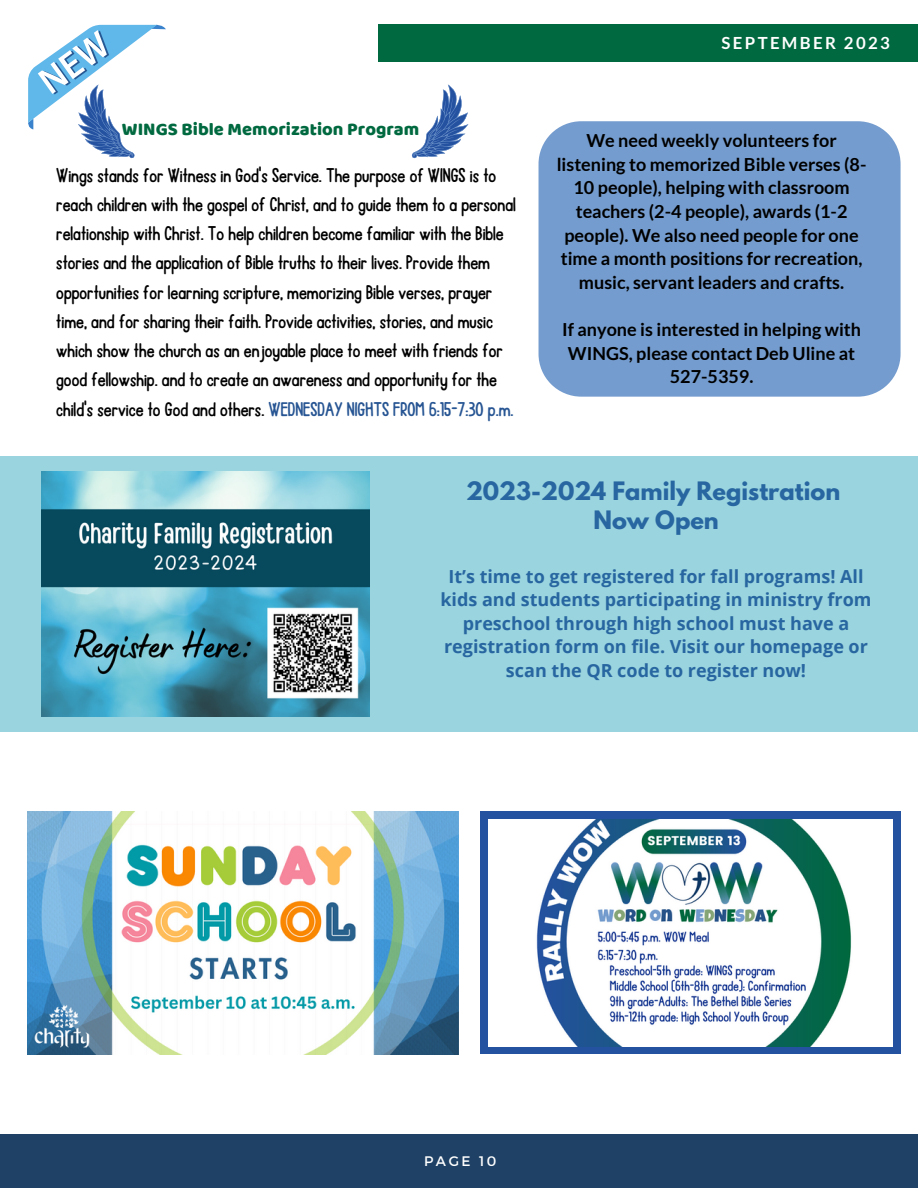
<style>
.page{position:relative;width:918px;height:1188px;background:#fff}
.page>*{position:absolute;margin:0;border:0;box-sizing:border-box;transform-origin:0 0}
.t1{font:700 22.5px "League Spartan";color:#2766a0}
.t2{font:21px/29.2px "Ballpoint";color:#000}
.t3{font:18.3px "Baloo Bhaijaan";color:#00693f}
.t4{font:700 18px/23.7px "Lato";color:#000;text-align:center}
.t5{font:700 18px/23.7px "Open Sans";color:#2766a0;text-align:center}
.t6{font:700 16.8px "Lato";letter-spacing:.14em;color:#fff}
.t7{font:13.8px "Montserrat";letter-spacing:.18em;color:#fff}
.s1{color:#275593}
</style>
<div class="page">
<div style="left:0;top:1134px;width:918px;height:54px;background:#1f4165"></div>
<div style="left:378px;top:25px;width:540px;height:37px;background:#00693f"></div>
<div style="left:0;top:456px;width:918px;height:276px;background:#9ad4df"></div>
<img style="left:42px;top:471px;width:327px;height:245px">
<svg style="left:412px;top:85px;width:56px;height:73px"></svg>
<div style="left:480px;top:812px;width:421px;height:242px;background:#2551a1"></div>
<img style="left:488px;top:819px;width:405px;height:227px">
<img style="left:28px;top:812px;width:430px;height:243px">
<svg style="left:28px;top:25px;width:138px;height:133px"></svg>
<div style="left:539px;top:121px;width:362px;height:276px;background:#749cce"></div>
<p class="t3" style="left:122px;top:115px;width:299px">WINGS Bible Memorization Program</p>
<p class="t2" style="left:56px;top:161px;width:461px">Wings stands for Witness in God's Service. The purpose of WINGS is to reach children with the gospel of Christ, and to guide them to a personal relationship with Christ. To help children become familiar with the Bible stories and the application of Bible truths to their lives. Provide them opportunities for learning scripture, memorizing Bible verses, prayer time, and for sharing their faith. Provide activities, stories, and music which show the church as an enjoyable place to meet with friends for good fellowship. and to create an awareness and opportunity for the child's service to God and others. <span class="s1">WEDNESDAY NIGHTS FROM 6:15-7:30 p.m.</span></p>
<p class="t6" style="left:722px;top:32px;width:170px">SEPTEMBER 2023</p>
<p class="t4" style="left:557px;top:128px;width:311px">We need weekly volunteers for listening to memorized Bible verses (8- 10 people), helping with classroom teachers (2-4 people), awards (1-2 people). We also need people for one time a month positions for recreation, music, servant leaders and crafts.</p>
<p class="t4" style="left:562px;top:317px;width:301px">If anyone is interested in helping with<br>WINGS, please contact Deb Uline at<br>527-5359.</p>
<p class="t1" style="left:466px;top:480px;width:376px">2023-2024 Family Registration</p>
<p class="t1" style="left:594px;top:509px;width:127px">Now Open</p>
<p class="t5" style="left:440px;top:564px;width:433px">It’s time to get registered for fall programs! All kids and students participating in ministry from preschool through high school must have a registration form on file. Visit our homepage or scan the QR code to register now!</p>
<p class="t7" style="left:424px;top:1153px;width:74px">PAGE 10</p>
</div>
